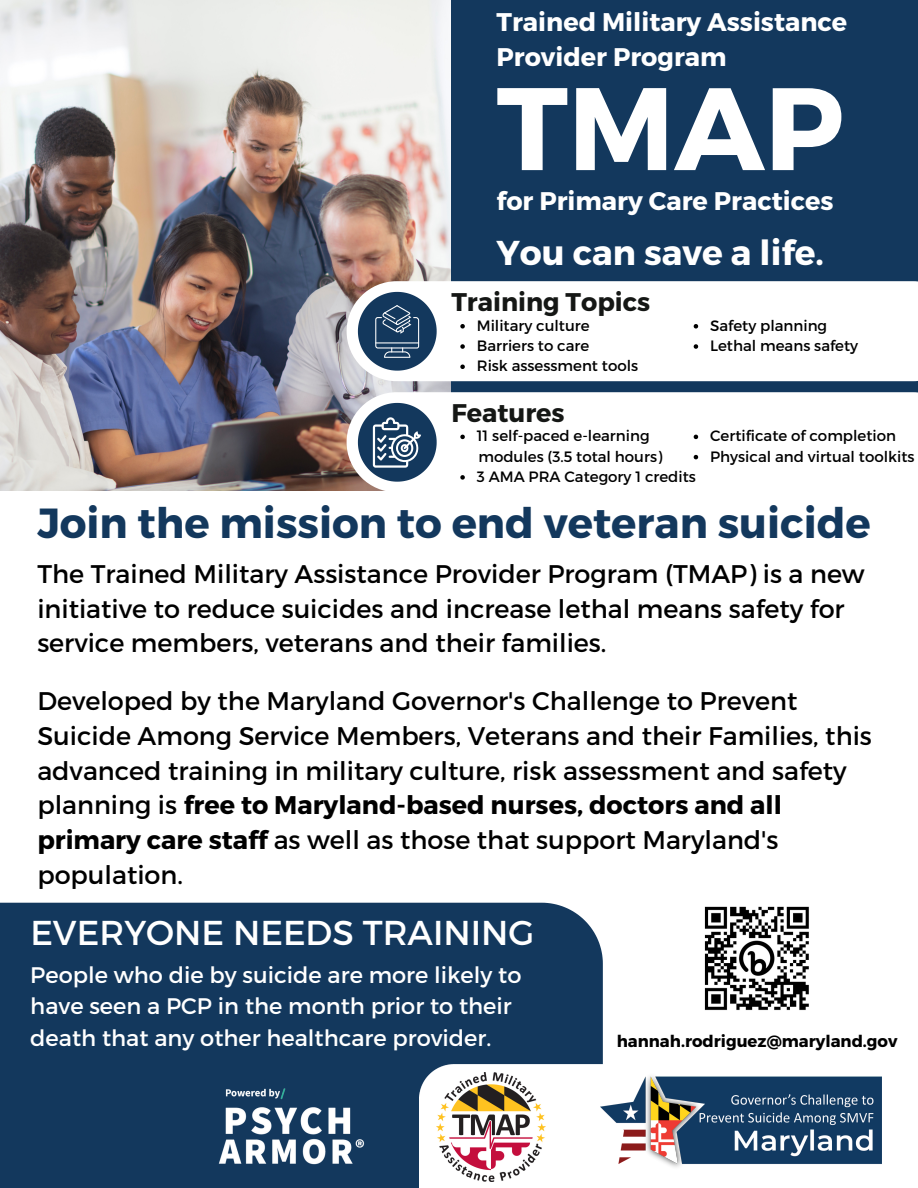
<style>
.page{position:relative;width:918px;height:1188px;background:#fff}
.page>*{position:absolute;margin:0;border:0;box-sizing:border-box;transform-origin:0 0}
.t1{font:700 117px "Montserrat";color:#fff}
.t2{font:700 42px "Montserrat";color:#13385d}
.t3{font:34.5px "Montserrat";color:#fff}
.t4{font:700 34.5px "Montserrat";color:#fff}
.t5{font:25.5px/34.8px "Montserrat";color:#000}
.t6{font:700 25.5px "Montserrat";color:#fff}
.t7{font:700 25.5px "Montserrat";color:#151715}
.t8{font:22.5px/31.5px "Montserrat";color:#fff}
.t9{font:700 16.5px "Montserrat";color:#000}
.t10{font:15px "Montserrat";color:#000}
.s1{font-weight:700}
</style>
<div class="page">
<img style="left:0;top:0;width:451px;height:490px">
<div style="left:451px;top:0;width:467px;height:490px;background:#13385d"></div>
<div style="left:347px;top:281px;width:571px;height:100px;background:#fff"></div>
<div style="left:347px;top:392px;width:571px;height:99px;background:#fff"></div>
<svg style="left:358px;top:292px;width:79px;height:79px"></svg>
<svg style="left:358px;top:403px;width:79px;height:79px"></svg>
<div style="left:0;top:903px;width:603px;height:285px;background:#13385d"></div>
<img style="left:419px;top:1065px;width:184px;height:123px">
<img style="left:704px;top:906px;width:105px;height:105px">
<img style="left:601px;top:1068px;width:281px;height:106px">
<img style="left:436px;top:1072px;width:109px;height:109px">
<img style="left:202px;top:1059px;width:173px;height:129px">
<svg style="left:460px;top:324px;width:5px;height:5px"></svg>
<svg style="left:460px;top:344px;width:5px;height:5px"></svg>
<svg style="left:460px;top:365px;width:5px;height:4px"></svg>
<svg style="left:694px;top:324px;width:4px;height:5px"></svg>
<svg style="left:694px;top:344px;width:4px;height:5px"></svg>
<svg style="left:460px;top:435px;width:5px;height:4px"></svg>
<svg style="left:460px;top:475px;width:5px;height:5px"></svg>
<svg style="left:694px;top:435px;width:4px;height:4px"></svg>
<svg style="left:694px;top:455px;width:4px;height:4px"></svg>
<p class="t6" style="left:497px;top:5px;width:352px">Trained Military Assistance</p>
<p class="t6" style="left:497px;top:40px;width:232px">Provider Program</p>
<p class="t1" style="left:497px;top:52px;width:349px">TMAP</p>
<p class="t6" style="left:497px;top:184px;width:338px">for Primary Care Practices</p>
<p class="t4" style="left:497px;top:231px;width:329px">You can save a life.</p>
<p class="t7" style="left:451px;top:286px;width:200px">Training Topics</p>
<p class="t10" style="left:477px;top:316px;width:114px">Military culture</p>
<p class="t10" style="left:477px;top:336px;width:114px">Barriers to care</p>
<p class="t10" style="left:477px;top:356px;width:163px">Risk assessment tools</p>
<p class="t7" style="left:451px;top:396px;width:115px">Features</p>
<p class="t10" style="left:710px;top:316px;width:119px">Safety planning</p>
<p class="t10" style="left:710px;top:336px;width:149px">Lethal means safety</p>
<p class="t10" style="left:710px;top:426px;width:187px">Certificate of completion</p>
<p class="t10" style="left:710px;top:447px;width:206px">Physical and virtual toolkits</p>
<p class="t2" style="left:37px;top:495px;width:835px">Join the mission to end veteran suicide</p>
<p class="t5" style="left:37px;top:555px;width:829px">The Trained Military Assistance Provider Program (TMAP) is a new initiative to reduce suicides and increase lethal means safety for service members, veterans and their families.</p>
<p class="t5" style="left:37px;top:682px;width:836px">Developed by the Maryland Governor's Challenge to Prevent Suicide Among Service Members, Veterans and their Families, this advanced training in military culture, risk assessment and safety planning is <span class="s1">free to Maryland-based nurses, doctors and all primary care staff</span> as well as those that support Maryland's population.</p>
<p class="t3" style="left:30px;top:910px;width:506px">EVERYONE NEEDS TRAINING</p>
<p class="t8" style="left:30px;top:958px;width:493px">People who die by suicide are more likely to have seen a PCP in the month prior to their death that any other healthcare provider.</p>
<p class="t10" style="left:477px;top:426px;width:174px">11 self-paced e-learning</p>
<p class="t10" style="left:477px;top:467px;width:221px">3 AMA PRA Category 1 credits</p>
<p class="t10" style="left:478px;top:447px;width:185px">modules (3.5 total hours)</p>
<p class="t9" style="left:617px;top:1031px;width:282px">hannah.rodriguez@maryland.gov</p>
</div>
